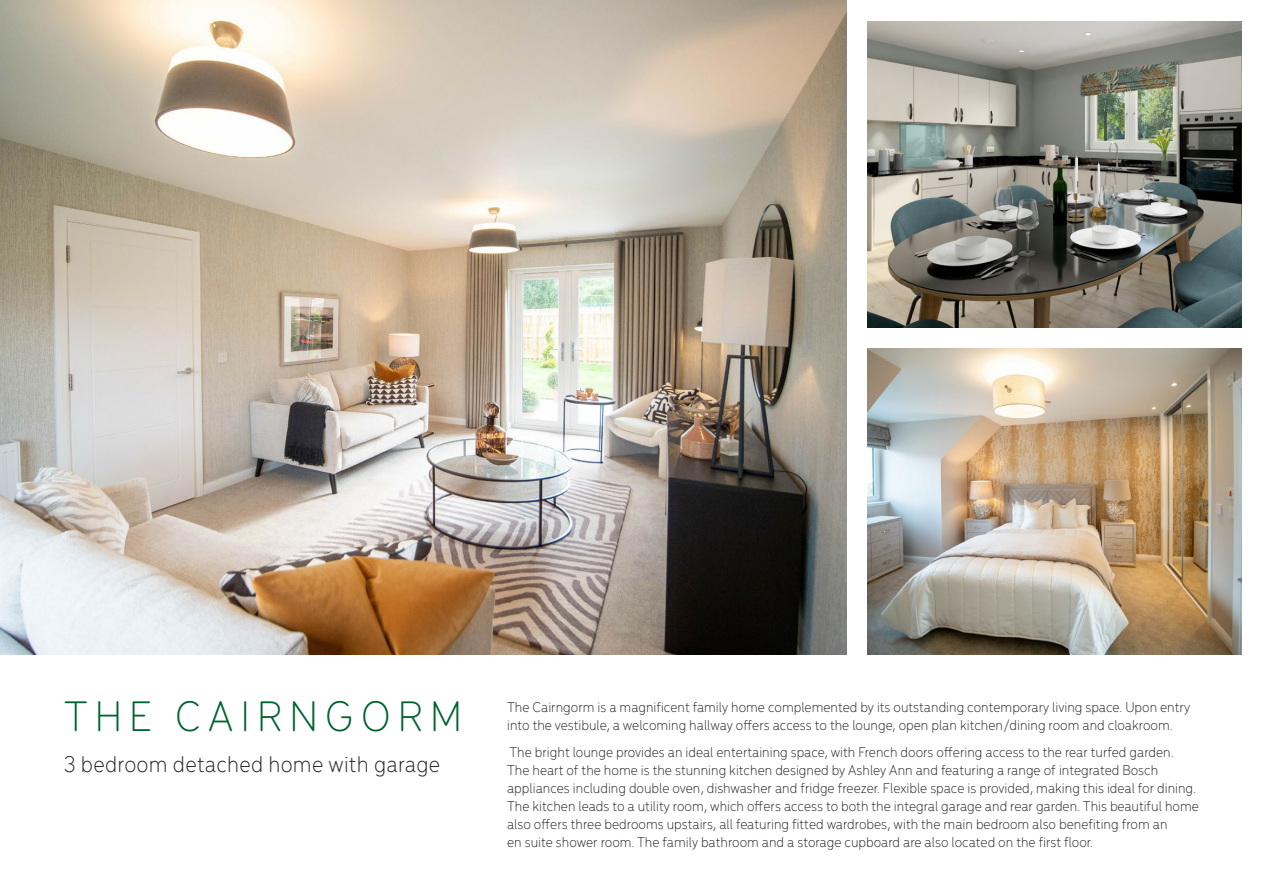
<style>
.page{position:relative;width:1263px;height:893px;background:#fff}
.page>*{position:absolute;margin:0;border:0;box-sizing:border-box;transform-origin:0 0}
.t1{font:300 45px "Menco";letter-spacing:.16em;color:#006430}
.t2{font:300 24px "Menco";letter-spacing:.01em;color:#231f20}
.t3{font:300 15px/18px "Menco";color:#231f20}
</style>
<div class="page">
<img style="left:0;top:0;width:846px;height:655px">
<img style="left:867px;top:21px;width:375px;height:306px">
<img style="left:867px;top:349px;width:375px;height:306px">
<h1 class="t1" style="left:64px;top:685px;width:400px">THE CAIRNGORM</h1>
<h2 class="t2" style="left:64px;top:748px;width:378px">3 bedroom detached home with garage</h2>
<p class="t3" style="left:507px;top:697px;width:684px">The Cairngorm is a magnificent family home complemented by its outstanding contemporary living space. Upon entry into the vestibule, a welcoming hallway offers access to the lounge, open plan kitchen/dining room and cloakroom.</p>
<p class="t3" style="left:507px;top:742px;width:693px">The bright lounge provides an ideal entertaining space, with French doors offering access to the rear turfed garden.<br>The heart of the home is the stunning kitchen designed by Ashley Ann and featuring a range of integrated Bosch appliances including double oven, dishwasher and fridge freezer. Flexible space is provided, making this ideal for dining.<br>The kitchen leads to a utility room, which offers access to both the integral garage and rear garden. This beautiful home also offers three bedrooms upstairs, all featuring fitted wardrobes, with the main bedroom also benefiting from an<br>en suite shower room. The family bathroom and a storage cupboard are also located on the first floor.</p>
</div>
